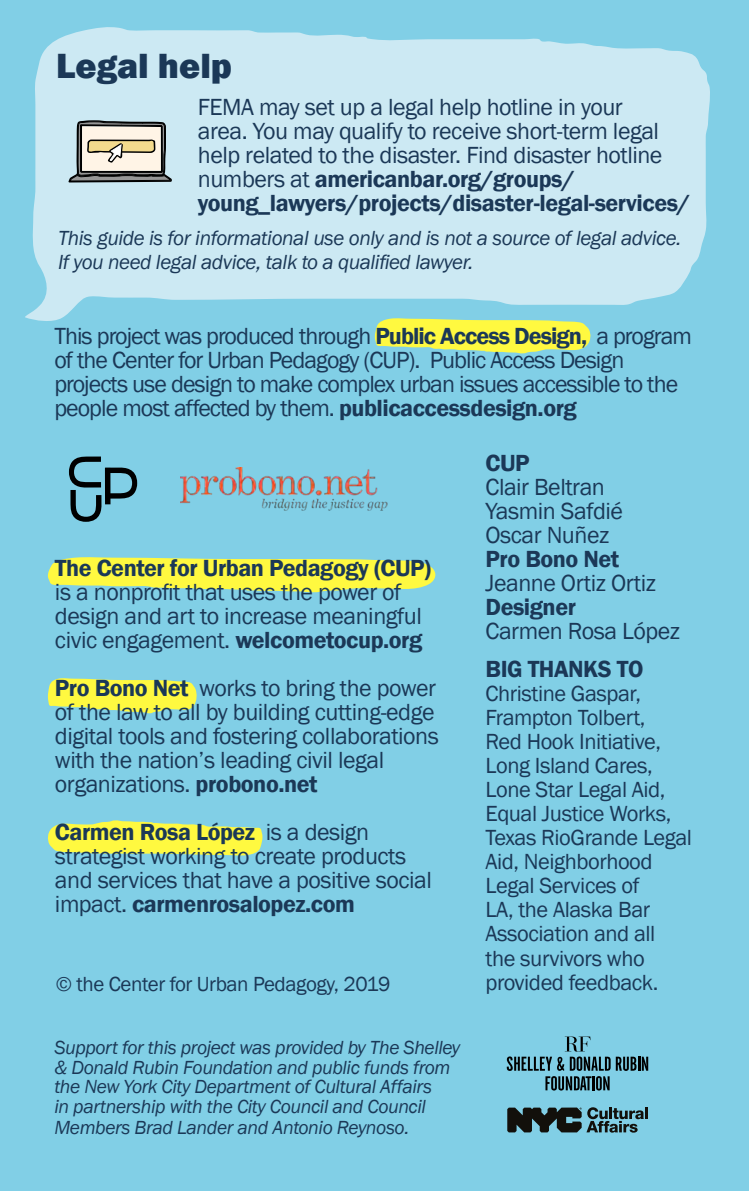
<style>
.page{position:relative;width:749px;height:1191px;background:#fff}
.page>*{position:absolute;margin:0;border:0;box-sizing:border-box;transform-origin:0 0}
.t1{font:800 36px "Franklin Gothic";color:#1b3857}
.t2{font:24px/24px "Franklin Gothic";letter-spacing:-.02em;color:#1b3857}
.t3{font:24px/24px "Franklin Gothic";letter-spacing:-.04em;color:#1b3857}
.t4{font:600 24px "Franklin Gothic";letter-spacing:-.02em;color:#1b3857}
.t5{font:22.5px/24px "Franklin Gothic";letter-spacing:-.02em;color:#1b3857}
.t6{font:italic 21px/24px "Franklin Gothic";letter-spacing:-.02em;color:#1b3857}
.t7{font:21px "Franklin Gothic";letter-spacing:-.02em;color:#1b3857}
.t8{font:italic 19.5px/19.8px "Franklin Gothic";letter-spacing:-.02em;color:#1b3857}
.s1{font-weight:600}
</style>
<div class="page">
<div style="left:0;top:0;width:748px;height:1191px;background:#81cfe6"></div>
<svg style="left:25px;top:27px;width:685px;height:294px;background:#c2e5f1"></svg>
<svg style="left:48px;top:557px;width:388px;height:35px"></svg>
<svg style="left:375px;top:318px;width:216px;height:36px"></svg>
<svg style="left:47px;top:820px;width:215px;height:36px"></svg>
<svg style="left:48px;top:678px;width:149px;height:35px"></svg>
<svg style="left:69px;top:456px;width:68px;height:66px"></svg>
<div style="left:105px;top:468px;width:5px;height:36px;background:#000"></div>
<svg style="left:507px;top:1107px;width:140px;height:25px"></svg>
<img style="left:181px;top:467px;width:207px;height:44px">
<svg style="left:506px;top:1036px;width:142px;height:54px"></svg>
<svg style="left:68px;top:120px;width:104px;height:62px;background:#acaa9f"></svg>
<h1 class="t1" style="left:56px;top:43px;width:177px">Legal help</h1>
<p class="t2" style="left:198px;top:95px;width:494px">FEMA may set up a legal help hotline in your<br>area. You may qualify to receive short-term legal help related to the disaster. Find disaster hotline numbers at <span class="s1">americanbar.org/groups/ young_lawyers/projects/disaster-legal-services/</span></p>
<p class="t6" style="left:58px;top:227px;width:624px">This guide is for informational use only and is not a source of legal advice.<br>If you need legal advice, talk to a qualified lawyer.</p>
<p class="t3" style="left:54px;top:324px;width:639px">This project was produced through <span class="s1">Public Access Design,</span> a program of the Center for Urban Pedagogy (CUP). Public Access Design projects use design to make complex urban issues accessible to the people most affected by them. <span class="s1">publicaccessdesign.org</span></p>
<p class="t4" style="left:55px;top:553px;width:378px">The Center for Urban Pedagogy (CUP)</p>
<p class="t2" style="left:55px;top:580px;width:369px">is a nonprofit that uses the power of design and art to increase meaningful civic engagement. <span class="s1">welcometocup.org</span></p>
<p class="t2" style="left:55px;top:676px;width:385px"><span class="s1">Pro Bono Net</span> works to bring the power of the law to all by building cutting-edge digital tools and fostering collaborations with the nation’s leading civil legal organizations. <span class="s1">probono.net</span></p>
<p class="t2" style="left:55px;top:820px;width:378px"><span class="s1">Carmen Rosa López</span> is a design strategist working to create products and services that have a positive social impact. <span class="s1">carmenrosalopez.com</span></p>
<p class="t7" style="left:56px;top:971px;width:336px">© the Center for Urban Pedagogy, 2019</p>
<p class="t8" style="left:54px;top:1038px;width:407px">Support for this project was provided by The Shelley &amp; Donald Rubin Foundation and public funds from the New York City Department of Cultural Affairs<br>in partnership with the City Council and Council Members Brad Lander and Antonio Reynoso.</p>
<p class="t4" style="left:485px;top:448px;width:46px">CUP</p>
<p class="t2" style="left:485px;top:476px;width:139px">Clair Beltran<br>Yasmin Safdié<br>Oscar Nuñez</p>
<p class="t4" style="left:485px;top:544px;width:135px">Pro Bono Net</p>
<p class="t2" style="left:485px;top:572px;width:172px">Jeanne Ortiz Ortiz</p>
<p class="t4" style="left:485px;top:592px;width:92px">Designer</p>
<p class="t2" style="left:485px;top:620px;width:196px">Carmen Rosa López</p>
<p class="t4" style="left:485px;top:654px;width:159px">BIG THANKS TO</p>
<p class="t5" style="left:485px;top:682px;width:208px">Christine Gaspar,<br>Frampton Tolbert,<br>Red Hook Initiative,<br>Long Island Cares,<br>Lone Star Legal Aid,<br>Equal Justice Works,<br>Texas RioGrande Legal<br>Aid, Neighborhood<br>Legal Services of<br>LA, the Alaska Bar<br>Association and all<br>the survivors who provided feedback.</p>
</div>
